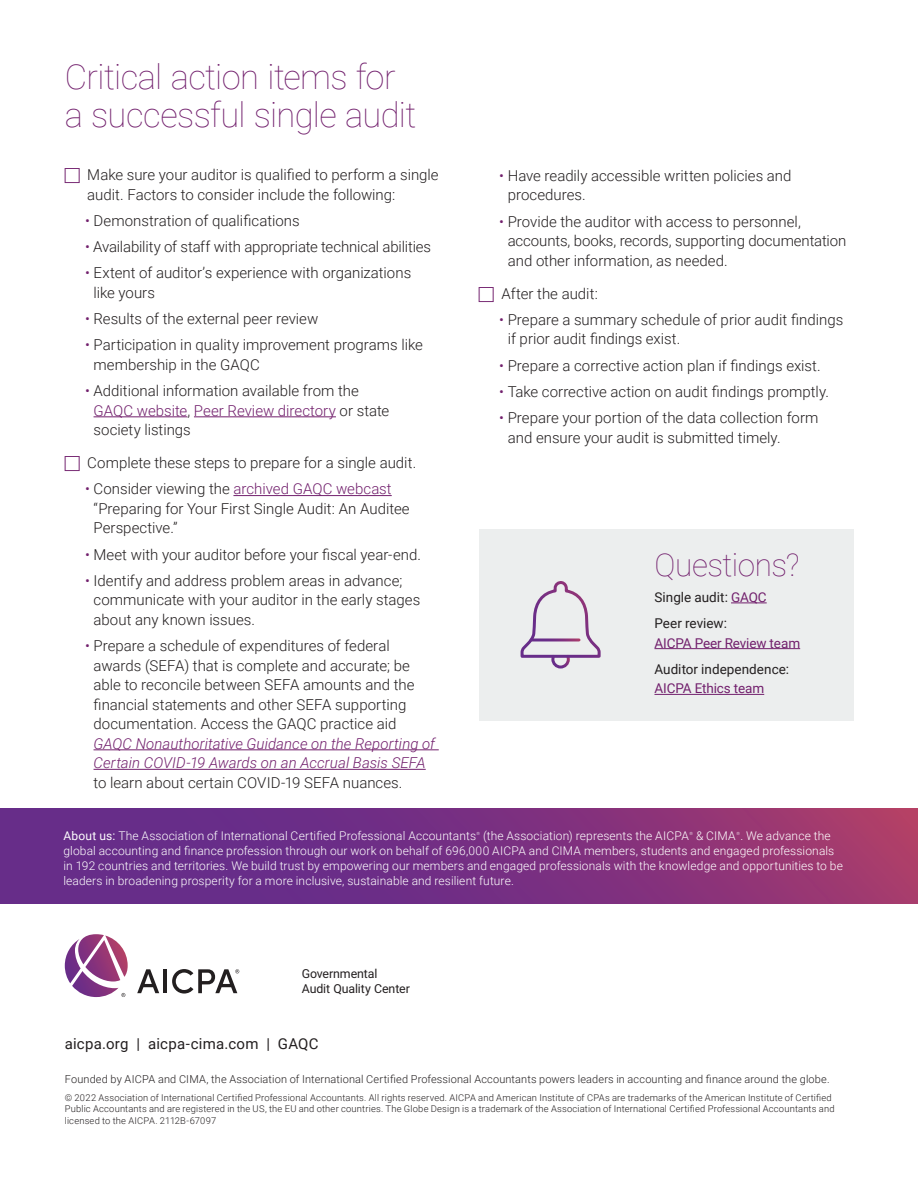
<style>
.page{position:relative;width:918px;height:1188px;background:#fff}
.page>*{position:absolute;margin:0;border:0;box-sizing:border-box;transform-origin:0 0}
.t1{font:100 34.5px/37.5px "Roboto";letter-spacing:-.015em;color:#72206d}
.t2{font:100 31.5px "Roboto";letter-spacing:-.015em;color:#72206d}
.t3{font:300 15px/19.5px "Roboto";color:#231f20}
.t4{font:italic 300 15px/19.5px "Roboto";color:#72206d}
.t5{font:15px "Roboto";letter-spacing:.015em;color:#231f20}
.t6{font:13.5px/26.2px "Roboto";color:#231f20}
.t7{font:13.5px "Roboto";letter-spacing:-.01em;color:#72206d}
.t8{font:12.45px/14.9px "Roboto";letter-spacing:-.01em;color:#231f20}
.t9{font:300 12px/15px "Roboto";letter-spacing:.01em;color:#fff}
.t10{font:300 10.95px "Roboto";letter-spacing:.015em;color:#231f20}
.t11{font:300 9.3px/11.2px "Roboto";letter-spacing:.02em;color:#231f20}
.t12{font:300 4.35px "Roboto";color:#fff}
.s1{color:#72206d}
.s2{font-weight:400}
</style>
<div class="page">
<hr style="left:94px;top:416px;width:93px;height:1px;background:#72206d">
<hr style="left:194px;top:416px;width:142px;height:1px;background:#72206d">
<hr style="left:233px;top:495px;width:159px;height:1px;background:#72206d">
<hr style="left:94px;top:749px;width:345px;height:1px;background:#72206d">
<hr style="left:94px;top:769px;width:332px;height:1px;background:#72206d">
<svg style="left:0;top:809px;width:918px;height:95px;background:#7b307f"></svg>
<svg style="left:137px;top:969px;width:22px;height:24px"></svg>
<hr style="left:163px;top:969px;width:4px;height:24px;background:#231f20">
<svg style="left:172px;top:969px;width:67px;height:25px"></svg>
<svg style="left:65px;top:934px;width:63px;height:63px"></svg>
<div style="left:479px;top:529px;width:374px;height:191px;background:#eceeee"></div>
<hr style="left:731px;top:603px;width:36px;height:1px;background:#72206d">
<hr style="left:654px;top:648px;width:146px;height:1px;background:#72206d">
<hr style="left:654px;top:694px;width:110px;height:1px;background:#72206d">
<svg style="left:520px;top:581px;width:81px;height:88px"></svg>
<hr style="left:531px;top:638px;width:48px;height:3px;background:#fff">
<h1 class="t1" style="left:65px;top:57px;width:353px">Critical action items for a successful single audit</h1>
<p class="t3" style="left:87px;top:165px;width:353px">Make sure your auditor is qualified to perform a single audit. Factors to consider include the following:</p>
<p class="t3" style="left:85px;top:210px;width:216px"><span class="s1">•</span> Demonstration of qualifications</p>
<p class="t3" style="left:85px;top:237px;width:348px"><span class="s1">•</span> Availability of staff with appropriate technical abilities</p>
<p class="t3" style="left:94px;top:263px;width:319px;text-indent:-8px"><span class="s1">•</span> Extent of auditor’s experience with organizations like yours</p>
<p class="t3" style="left:85px;top:309px;width:235px"><span class="s1">•</span> Results of the external peer review</p>
<p class="t3" style="left:94px;top:335px;width:331px;text-indent:-8px"><span class="s1">•</span> Participation in quality improvement programs like membership in the GAQC</p>
<p class="t3" style="left:94px;top:381px;width:297px;text-indent:-8px"><span class="s1">•</span> Additional information available from the<br><span class="s1">GAQC website</span>, <span class="s1">Peer Review directory</span> or state society listings</p>
<p class="t3" style="left:87px;top:453px;width:330px">Complete these steps to prepare for a single audit.</p>
<p class="t3" style="left:94px;top:479px;width:318px;text-indent:-8px"><span class="s1">•</span> Consider viewing the <span class="s1">archived GAQC webcast </span>“Preparing for Your First Single Audit: An Auditee<br>Perspective.”</p>
<p class="t3" style="left:85px;top:544px;width:338px"><span class="s1">•</span> Meet with your auditor before your fiscal year-end.</p>
<p class="t3" style="left:94px;top:570px;width:328px;text-indent:-8px"><span class="s1">•</span> Identify and address problem areas in advance; communicate with your auditor in the early stages about any known issues.</p>
<p class="t3" style="left:94px;top:636px;width:322px;text-indent:-8px"><span class="s1">•</span> Prepare a schedule of expenditures of federal awards (SEFA) that is complete and accurate; be able to reconcile between SEFA amounts and the financial statements and other SEFA supporting documentation. Access the GAQC practice aid</p>
<p class="t4" style="left:94px;top:733px;width:343px">GAQC Nonauthoritative Guidance on the Reporting of<br>Certain COVID-19 Awards on an Accrual Basis SEFA</p>
<p class="t3" style="left:94px;top:772px;width:310px">to learn about certain COVID-19 SEFA nuances.</p>
<p class="t3" style="left:508px;top:165px;width:285px;text-indent:-8px"><span class="s1">•</span> Have readily accessible written policies and procedures.</p>
<p class="t3" style="left:508px;top:211px;width:340px;text-indent:-8px"><span class="s1">•</span> Provide the auditor with access to personnel, accounts, books, records, supporting documentation and other information, as needed.</p>
<p class="t3" style="left:501px;top:283px;width:98px">After the audit:</p>
<p class="t3" style="left:508px;top:309px;width:337px;text-indent:-8px"><span class="s1">•</span> Prepare a summary schedule of prior audit findings if prior audit findings exist.</p>
<p class="t3" style="left:499px;top:355px;width:323px"><span class="s1">•</span> Prepare a corrective action plan if findings exist.</p>
<p class="t3" style="left:499px;top:381px;width:331px"><span class="s1">•</span> Take corrective action on audit findings promptly.</p>
<p class="t3" style="left:508px;top:408px;width:312px;text-indent:-8px"><span class="s1">•</span> Prepare your portion of the data collection form and ensure your audit is submitted timely.</p>
<h2 class="t2" style="left:654px;top:542px;width:146px">Questions?</h2>
<p class="t6" style="left:654px;top:583px;width:114px">Single audit: <span class="s1">GAQC<br></span>Peer review:</p>
<p class="t7" style="left:654px;top:633px;width:147px">AICPA Peer Review team</p>
<p class="t6" style="left:654px;top:655px;width:136px">Auditor independence:</p>
<p class="t7" style="left:654px;top:679px;width:111px">AICPA Ethics team</p>
<p class="t9" style="left:63px;top:828px;width:414px"><span class="s2">About us:</span> The Association of International Certified Professional Accountants</p>
<p class="t12" style="left:477px;top:830px;width:5px">®</p>
<p class="t9" style="left:483px;top:828px;width:207px">(the Association) represents the AICPA</p>
<p class="t12" style="left:690px;top:830px;width:5px">®</p>
<p class="t9" style="left:696px;top:828px;width:136px">&amp; CIMA . We advance the</p>
<p class="t12" style="left:736px;top:830px;width:5px">®</p>
<p class="t9" style="left:63px;top:843px;width:781px">global accounting and finance profession through our work on behalf of 696,000 AICPA and CIMA members, students and engaged professionals in 192 countries and territories. We build trust by empowering our members and engaged professionals with the knowledge and opportunities to be leaders in broadening prosperity for a more inclusive, sustainable and resilient future.</p>
<p class="t8" style="left:302px;top:966px;width:110px">Governmental<br>Audit Quality Center</p>
<p class="t5" style="left:65px;top:1033px;width:255px">aicpa.org | aicpa-cima.com | GAQC</p>
<p class="t10" style="left:65px;top:1071px;width:766px">Founded by AICPA and CIMA, the Association of International Certified Professional Accountants powers leaders in accounting and finance around the globe.</p>
<p class="t11" style="left:65px;top:1092px;width:771px">© 2022 Association of International Certified Professional Accountants. All rights reserved. AICPA and American Institute of CPAs are trademarks of the American Institute of Certified<br>Public Accountants and are registered in the US, the EU and other countries. The Globe Design is a trademark of the Association of International Certified Professional Accountants and licensed to the AICPA. 2112B-67097</p>
</div>
